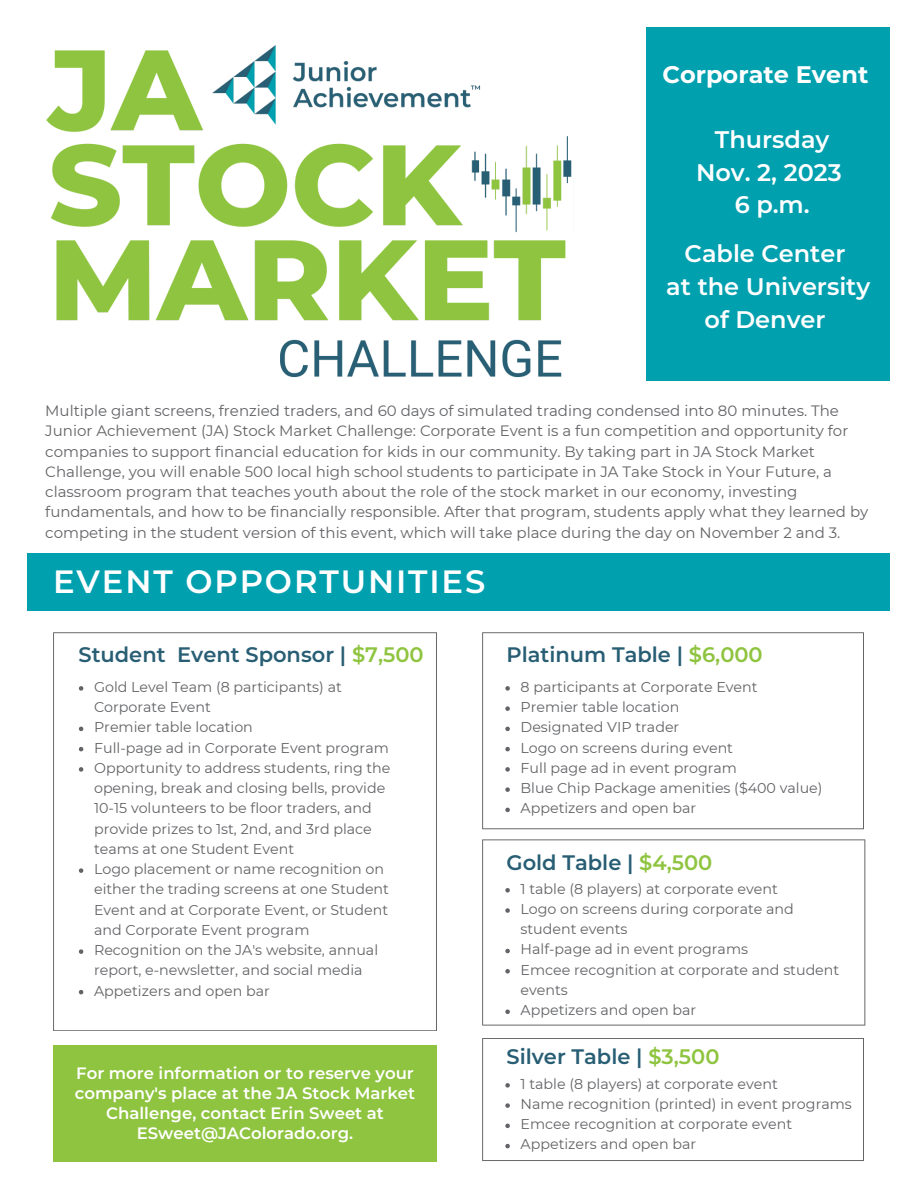
<style>
.page{position:relative;width:918px;height:1188px;background:#fff}
.page>*{position:absolute;margin:0;border:0;box-sizing:border-box;transform-origin:0 0}
.t1{font:600 32.25px "Montserrat";letter-spacing:.06em;color:#fff}
.t2{font:600 24px/32.7px "Montserrat";color:#fff;text-align:center}
.t3{font:700 24px "Montserrat";color:#fff}
.t4{font:600 21px "Montserrat";color:#285e74}
.t5{font:600 16.5px/19.8px "Montserrat";color:#fff;text-align:center}
.t6{font:15px/20.2px "Montserrat";color:#626366}
.t7{font:14.25px/20.2px "Montserrat";color:#626366}
.s1{color:#8fc440}
</style>
<div class="page">
<div style="left:28px;top:554px;width:862px;height:57px;background:#00a0af"></div>
<svg style="left:53px;top:632px;width:384px;height:399px"></svg>
<svg style="left:482px;top:632px;width:382px;height:197px"></svg>
<svg style="left:482px;top:839px;width:383px;height:187px"></svg>
<svg style="left:482px;top:1038px;width:382px;height:123px"></svg>
<div style="left:53px;top:1045px;width:384px;height:116px;background:#8fc440"></div>
<img style="left:46px;top:45px;width:526px;height:333px">
<div style="left:647px;top:27px;width:243px;height:353px;background:#00a0af"></div>
<svg style="left:79px;top:686px;width:4px;height:5px"></svg>
<svg style="left:79px;top:727px;width:4px;height:4px"></svg>
<svg style="left:79px;top:747px;width:4px;height:4px"></svg>
<svg style="left:79px;top:767px;width:4px;height:5px"></svg>
<svg style="left:79px;top:868px;width:4px;height:5px"></svg>
<svg style="left:79px;top:949px;width:4px;height:5px"></svg>
<svg style="left:79px;top:990px;width:4px;height:4px"></svg>
<svg style="left:505px;top:686px;width:5px;height:5px"></svg>
<svg style="left:505px;top:706px;width:5px;height:5px"></svg>
<svg style="left:505px;top:727px;width:5px;height:4px"></svg>
<svg style="left:505px;top:747px;width:5px;height:4px"></svg>
<svg style="left:505px;top:767px;width:5px;height:5px"></svg>
<svg style="left:505px;top:787px;width:5px;height:5px"></svg>
<svg style="left:505px;top:808px;width:5px;height:4px"></svg>
<svg style="left:505px;top:888px;width:5px;height:5px"></svg>
<svg style="left:505px;top:908px;width:5px;height:5px"></svg>
<svg style="left:505px;top:949px;width:5px;height:4px"></svg>
<svg style="left:505px;top:969px;width:5px;height:5px"></svg>
<svg style="left:505px;top:1010px;width:5px;height:4px"></svg>
<svg style="left:505px;top:1083px;width:5px;height:5px"></svg>
<svg style="left:505px;top:1103px;width:5px;height:5px"></svg>
<svg style="left:505px;top:1124px;width:5px;height:4px"></svg>
<svg style="left:505px;top:1144px;width:5px;height:4px"></svg>
<p class="t3" style="left:662px;top:60px;width:208px">Corporate Event</p>
<p class="t2" style="left:715px;top:123px;width:116px">Thursday</p>
<p class="t2" style="left:696px;top:156px;width:147px">Nov. 2, 2023</p>
<p class="t2" style="left:735px;top:188px;width:77px">6 p.m.</p>
<p class="t2" style="left:685px;top:238px;width:162px">Cable Center</p>
<p class="t2" style="left:666px;top:270px;width:206px">at the University of Denver</p>
<p class="t6" style="left:45px;top:401px;width:825px">Multiple giant screens, frenzied traders, and 60 days of simulated trading condensed into 80 minutes. The Junior Achievement (JA) Stock Market Challenge: Corporate Event is a fun competition and opportunity for companies to support financial education for kids in our community. By taking part in JA Stock Market Challenge, you will enable 500 local high school students to participate in JA Take Stock in Your Future, a classroom program that teaches youth about the role of the stock market in our economy, investing fundamentals, and how to be financially responsible. After that program, students apply what they learned by competing in the student version of this event, which will take place during the day on November 2 and 3.</p>
<p class="t1" style="left:53px;top:561px;width:434px">EVENT OPPORTUNITIES</p>
<p class="t4" style="left:78px;top:642px;width:347px">Student Event Sponsor | <span class="s1">$7,500</span></p>
<p class="t7" style="left:94px;top:677px;width:249px">Gold Level Team (8 participants) at<br>Corporate Event</p>
<p class="t7" style="left:94px;top:717px;width:160px">Premier table location</p>
<p class="t7" style="left:94px;top:737px;width:296px">Full-page ad in Corporate Event program</p>
<p class="t7" style="left:94px;top:758px;width:298px">Opportunity to address students, ring the opening, break and closing bells, provide 10-15 volunteers to be floor traders, and provide prizes to 1st, 2nd, and 3rd place teams at one Student Event</p>
<p class="t7" style="left:94px;top:859px;width:296px">Logo placement or name recognition on either the trading screens at one Student Event and at Corporate Event, or Student and Corporate Event program</p>
<p class="t7" style="left:94px;top:940px;width:286px">Recognition on the JA's website, annual report, e-newsletter, and social media</p>
<p class="t7" style="left:94px;top:980px;width:177px">Appetizers and open bar</p>
<p class="t5" style="left:75px;top:1063px;width:342px">For more information or to reserve your company's place at the JA Stock Market Challenge, contact Erin Sweet at ESweet@JAColorado.org.</p>
<p class="t4" style="left:506px;top:642px;width:258px">Platinum Table | <span class="s1">$6,000</span></p>
<p class="t7" style="left:521px;top:677px;width:239px">8 participants at Corporate Event</p>
<p class="t7" style="left:521px;top:697px;width:160px">Premier table location</p>
<p class="t7" style="left:521px;top:717px;width:160px">Designated VIP trader</p>
<p class="t7" style="left:521px;top:737px;width:214px">Logo on screens during event</p>
<p class="t7" style="left:521px;top:758px;width:218px">Full page ad in event program</p>
<p class="t7" style="left:521px;top:778px;width:303px">Blue Chip Package amenities ($400 value)</p>
<p class="t7" style="left:521px;top:798px;width:177px">Appetizers and open bar</p>
<p class="t4" style="left:506px;top:850px;width:207px">Gold Table | <span class="s1">$4,500</span></p>
<p class="t7" style="left:521px;top:878px;width:259px">1 table (8 players) at corporate event</p>
<p class="t7" style="left:521px;top:899px;width:275px">Logo on screens during corporate and student events</p>
<p class="t7" style="left:521px;top:939px;width:229px">Half-page ad in event programs</p>
<p class="t7" style="left:521px;top:959px;width:320px">Emcee recognition at corporate and student events</p>
<p class="t7" style="left:521px;top:1000px;width:177px">Appetizers and open bar</p>
<p class="t4" style="left:506px;top:1044px;width:215px">Silver Table | <span class="s1">$3,500</span></p>
<p class="t7" style="left:521px;top:1073px;width:259px">1 table (8 players) at corporate event</p>
<p class="t7" style="left:521px;top:1094px;width:333px">Name recognition (printed) in event programs</p>
<p class="t7" style="left:521px;top:1114px;width:273px">Emcee recognition at corporate event</p>
<p class="t7" style="left:521px;top:1134px;width:177px">Appetizers and open bar</p>
</div>
